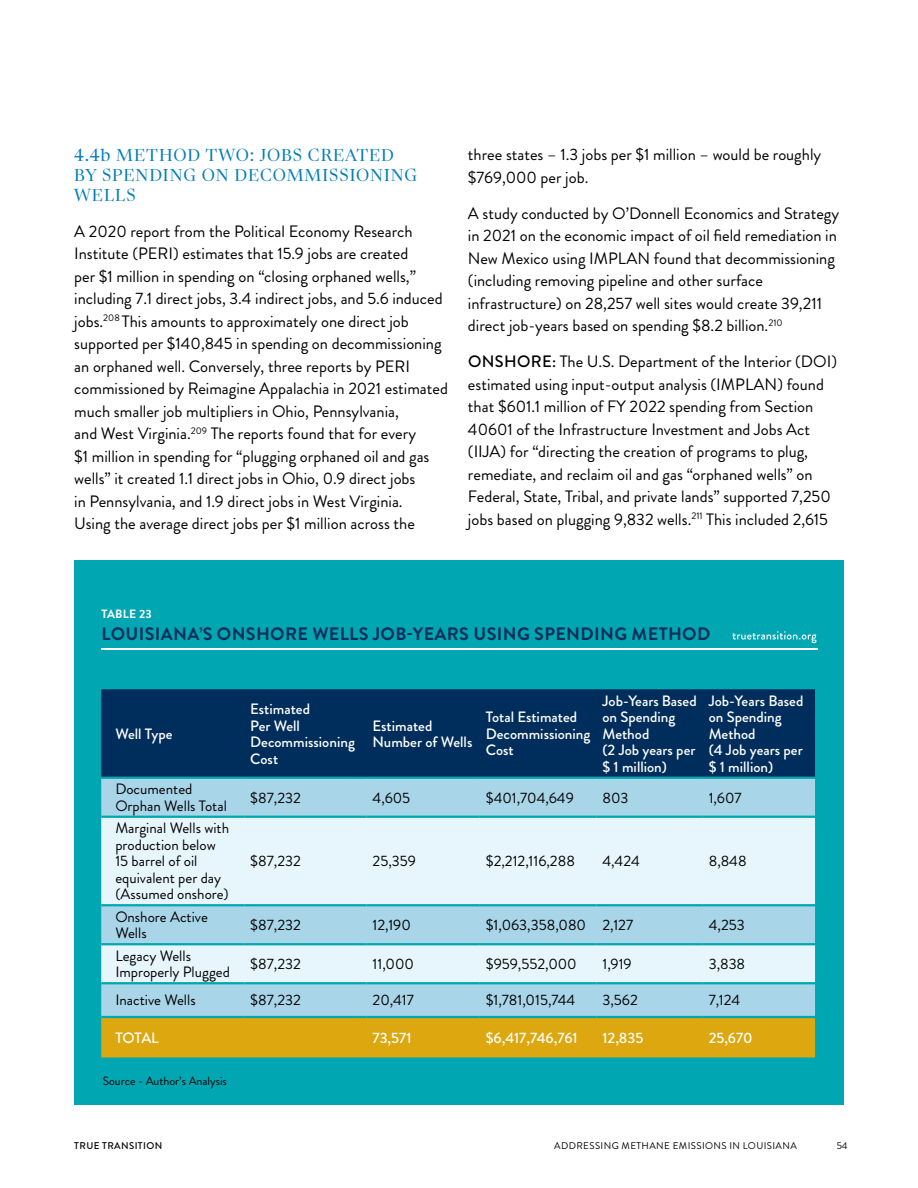
<style>
.page{position:relative;width:918px;height:1188px;background:#fff}
.page>*{position:absolute;margin:0;border:0;box-sizing:border-box;transform-origin:0 0}
.t1{font:700 18px "Brandon Grotesque";letter-spacing:.02em;color:#002e5c}
.t2{font:16.5px/22.5px "Brandon Grotesque";color:#000}
.t3{font:16.5px/19.8px "Newsreader Display";letter-spacing:.06em;color:#007db7}
.t4{font:15px/16.5px "Brandon Grotesque";color:#000}
.t5{font:500 15px/16.5px "Brandon Grotesque";color:#fff}
.t6{font:12px "Brandon Grotesque";color:#000}
.t7{font:700 12px "Brandon Grotesque";letter-spacing:.02em;color:#fff}
.t8{font:9.75px "Brandon Grotesque";letter-spacing:.04em;color:#000}
.t9{font:500 9.75px "Brandon Grotesque";letter-spacing:.04em;color:#000}
.s1{font-weight:500}
</style>
<div class="page">
<div style="left:74px;top:560px;width:770px;height:545px;background:#00a6b2"></div>
<svg style="left:732px;top:631px;width:85px;height:12px"></svg>
<hr style="left:101px;top:649px;width:717px;height:1px;background:#fff">
<div style="left:101px;top:689px;width:714px;height:88px;background:#002e5c"></div>
<div style="left:101px;top:779px;width:714px;height:237px;background:#a9d5e8"></div>
<svg style="left:101px;top:818px;width:714px;height:164px;background:#d6edf7"></svg>
<div style="left:101px;top:1018px;width:714px;height:40px;background:#dca70f"></div>
<hr style="left:101px;top:816px;width:143px;height:2px;background:#00a6b2">
<hr style="left:244px;top:816px;width:123px;height:2px;background:#00a6b2">
<hr style="left:367px;top:816px;width:113px;height:2px;background:#00a6b2">
<hr style="left:480px;top:816px;width:116px;height:2px;background:#00a6b2">
<hr style="left:596px;top:816px;width:107px;height:2px;background:#00a6b2">
<hr style="left:703px;top:816px;width:112px;height:2px;background:#00a6b2">
<hr style="left:101px;top:904px;width:143px;height:2px;background:#00a6b2">
<hr style="left:244px;top:904px;width:123px;height:2px;background:#00a6b2">
<hr style="left:367px;top:904px;width:113px;height:2px;background:#00a6b2">
<hr style="left:480px;top:904px;width:116px;height:2px;background:#00a6b2">
<hr style="left:596px;top:904px;width:107px;height:2px;background:#00a6b2">
<hr style="left:703px;top:904px;width:112px;height:2px;background:#00a6b2">
<hr style="left:101px;top:943px;width:143px;height:2px;background:#00a6b2">
<hr style="left:244px;top:943px;width:123px;height:2px;background:#00a6b2">
<hr style="left:367px;top:943px;width:113px;height:2px;background:#00a6b2">
<hr style="left:480px;top:943px;width:116px;height:2px;background:#00a6b2">
<hr style="left:596px;top:943px;width:107px;height:2px;background:#00a6b2">
<hr style="left:703px;top:943px;width:112px;height:2px;background:#00a6b2">
<hr style="left:101px;top:982px;width:143px;height:2px;background:#00a6b2">
<hr style="left:244px;top:982px;width:123px;height:2px;background:#00a6b2">
<hr style="left:367px;top:982px;width:113px;height:2px;background:#00a6b2">
<hr style="left:480px;top:982px;width:116px;height:2px;background:#00a6b2">
<hr style="left:596px;top:982px;width:107px;height:2px;background:#00a6b2">
<hr style="left:703px;top:982px;width:112px;height:2px;background:#00a6b2">
<p class="t3" style="left:74px;top:144px;width:344px">4.4b METHOD TWO: JOBS CREATED<br>BY SPENDING ON DECOMMISSIONING<br>WELLS</p>
<p class="t2" style="left:74px;top:220px;width:375px">A 2020 report from the Political Economy Research Institute (PERI) estimates that 15.9 jobs are created<br>per $1 million in spending on “closing orphaned wells,” including 7.1 direct jobs, 3.4 indirect jobs, and 5.6 induced jobs.<sup>208</sup> This amounts to approximately one direct job supported per $140,845 in spending on decommissioning an orphaned well. Conversely, three reports by PERI commissioned by Reimagine Appalachia in 2021 estimated much smaller job multipliers in Ohio, Pennsylvania,<br>and West Virginia.<sup>209</sup> The reports found that for every<br>$1 million in spending for “plugging orphaned oil and gas wells” it created 1.1 direct jobs in Ohio, 0.9 direct jobs<br>in Pennsylvania, and 1.9 direct jobs in West Virginia.<br>Using the average direct jobs per $1 million across the</p>
<p class="t2" style="left:468px;top:143px;width:355px">three states – 1.3 jobs per $1 million – would be roughly $769,000 per job.</p>
<p class="t2" style="left:468px;top:202px;width:373px">A study conducted by O’Donnell Economics and Strategy in 2021 on the economic impact of oil field remediation in New Mexico using IMPLAN found that decommissioning (including removing pipeline and other surface infrastructure) on 28,257 well sites would create 39,211 direct job-years based on spending $8.2 billion.<sup>210</sup></p>
<p class="t2" style="left:468px;top:350px;width:371px"><span class="s1">ONSHORE:</span> The U.S. Department of the Interior (DOI) estimated using input-output analysis (IMPLAN) found that $601.1 million of FY 2022 spending from Section 40601 of the Infrastructure Investment and Jobs Act (IIJA) for “directing the creation of programs to plug, remediate, and reclaim oil and gas “orphaned wells” on Federal, State, Tribal, and private lands” supported 7,250 jobs based on plugging 9,832 wells.<sup>211</sup> This included 2,615</p>
<p class="t7" style="left:101px;top:605px;width:52px">TABLE 23</p>
<p class="t1" style="left:101px;top:621px;width:610px">LOUISIANA’S ONSHORE WELLS JOB-YEARS USING SPENDING METHOD</p>
<p class="t5" style="left:115px;top:726px;width:59px">Well Type</p>
<p class="t5" style="left:250px;top:701px;width:106px">Estimated<br>Per Well<br>Decommissioning<br>Cost</p>
<p class="t5" style="left:373px;top:717px;width:101px">Estimated<br>Number of Wells</p>
<p class="t5" style="left:486px;top:709px;width:106px">Total Estimated<br>Decommissioning<br>Cost</p>
<p class="t5" style="left:602px;top:693px;width:96px">Job-Years Based on Spending<br>Method<br>(2 Job years per $ 1 million)</p>
<p class="t5" style="left:709px;top:693px;width:96px">Job-Years Based on Spending<br>Method<br>(4 Job years per $ 1 million)</p>
<p class="t4" style="left:115px;top:781px;width:113px">Documented<br>Orphan Wells Total</p>
<p class="t4" style="left:250px;top:789px;width:52px">$87,232</p>
<p class="t4" style="left:373px;top:789px;width:39px">4,605</p>
<p class="t4" style="left:486px;top:789px;width:90px">$401,704,649</p>
<p class="t4" style="left:602px;top:789px;width:28px">803</p>
<p class="t4" style="left:709px;top:789px;width:34px">1,607</p>
<p class="t4" style="left:115px;top:820px;width:115px">Marginal Wells with production below<br>15 barrel of oil equivalent per day (Assumed onshore)</p>
<p class="t4" style="left:250px;top:853px;width:52px">$87,232</p>
<p class="t4" style="left:373px;top:853px;width:45px">25,359</p>
<p class="t4" style="left:486px;top:853px;width:91px">$2,212,116,288</p>
<p class="t4" style="left:602px;top:853px;width:39px">4,424</p>
<p class="t4" style="left:709px;top:853px;width:39px">8,848</p>
<p class="t4" style="left:115px;top:909px;width:94px">Onshore Active<br>Wells</p>
<p class="t4" style="left:250px;top:917px;width:52px">$87,232</p>
<p class="t4" style="left:373px;top:917px;width:40px">12,190</p>
<p class="t4" style="left:486px;top:917px;width:149px">$1,063,358,080 2,127</p>
<p class="t4" style="left:709px;top:917px;width:38px">4,253</p>
<p class="t4" style="left:115px;top:948px;width:116px">Legacy Wells<br>Improperly Plugged</p>
<p class="t4" style="left:250px;top:956px;width:52px">$87,232</p>
<p class="t4" style="left:373px;top:956px;width:43px">11,000</p>
<p class="t4" style="left:486px;top:956px;width:92px">$959,552,000</p>
<p class="t4" style="left:602px;top:956px;width:31px">1,919</p>
<p class="t4" style="left:709px;top:956px;width:38px">3,838</p>
<p class="t4" style="left:115px;top:992px;width:82px">Inactive Wells</p>
<p class="t4" style="left:250px;top:992px;width:52px">$87,232</p>
<p class="t4" style="left:373px;top:992px;width:43px">20,417</p>
<p class="t4" style="left:486px;top:992px;width:91px">$1,781,015,744</p>
<p class="t4" style="left:602px;top:992px;width:37px">3,562</p>
<p class="t4" style="left:709px;top:992px;width:33px">7,124</p>
<p class="t5" style="left:115px;top:1029px;width:45px">TOTAL</p>
<p class="t5" style="left:373px;top:1029px;width:41px">73,571</p>
<p class="t5" style="left:486px;top:1029px;width:93px">$6,417,746,761</p>
<p class="t5" style="left:602px;top:1029px;width:42px">12,835</p>
<p class="t5" style="left:709px;top:1029px;width:45px">25,670</p>
<p class="t6" style="left:103px;top:1072px;width:126px">Source - Author’s Analysis</p>
<p class="t9" style="left:74px;top:1138px;width:89px">TRUE TRANSITION</p>
<p class="t8" style="left:554px;top:1138px;width:244px">ADDRESSING METHANE EMISSIONS IN LOUISIANA</p>
<p class="t8" style="left:837px;top:1138px;width:12px">54</p>
</div>
